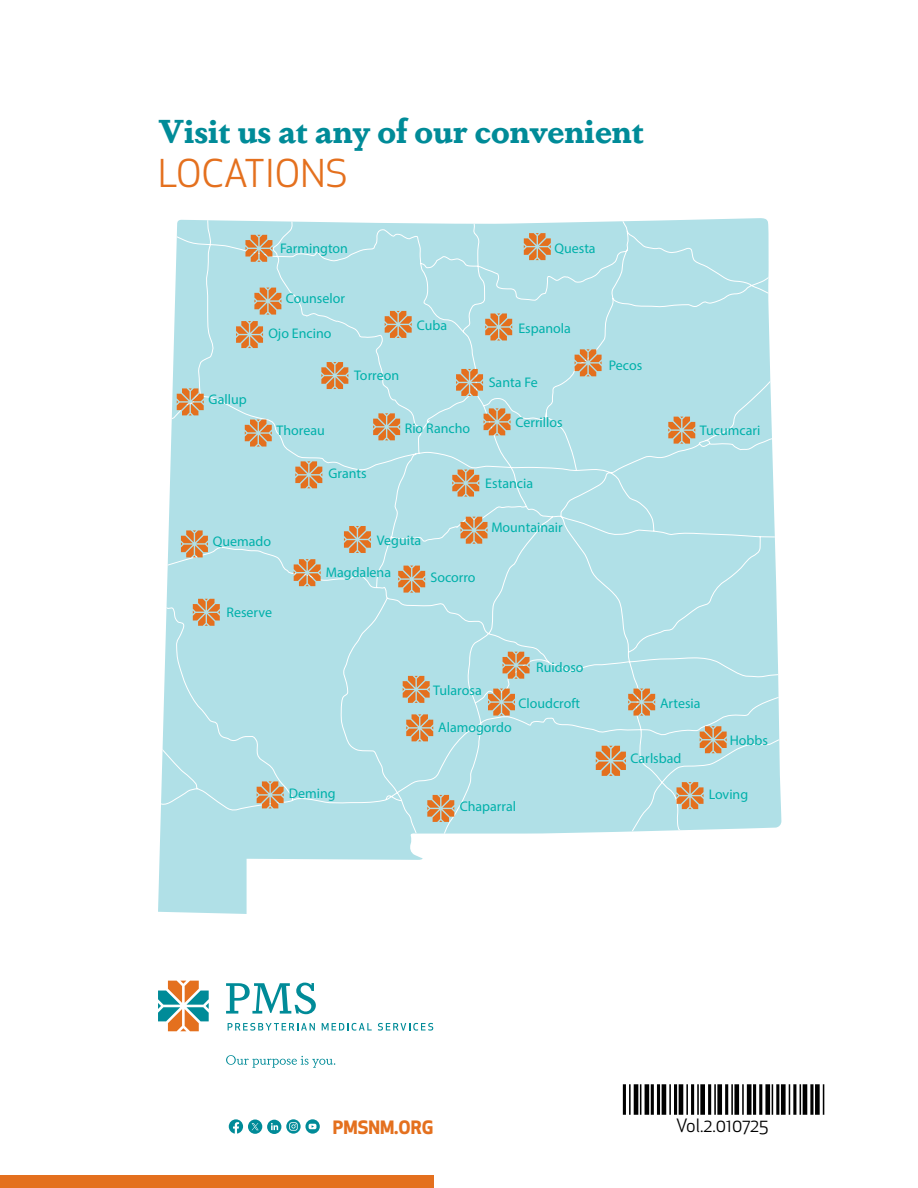
<style>
.page{position:relative;width:918px;height:1188px;background:#fff}
.page>*{position:absolute;margin:0;border:0;box-sizing:border-box;transform-origin:0 0}
.t1{font:37.5px "Apex New";color:#e4701e}
.t2{font:700 33px "Dapifer";color:#008b98}
.t3{font:18px "Apex New";color:#000}
.t4{font:700 18px "Apex New";color:#e4701e}
.t5{font:13.95px "Myriad Pro";color:#00b0aa}
</style>
<div class="page">
<svg style="left:158px;top:836px;width:265px;height:78px"></svg>
<svg style="left:160px;top:218px;width:621px;height:618px"></svg>
<svg style="left:177px;top:388px;width:27px;height:27px"></svg>
<svg style="left:295px;top:461px;width:27px;height:27px"></svg>
<svg style="left:596px;top:746px;width:30px;height:30px"></svg>
<svg style="left:461px;top:517px;width:27px;height:27px"></svg>
<svg style="left:254px;top:288px;width:27px;height:27px"></svg>
<svg style="left:245px;top:420px;width:27px;height:27px"></svg>
<svg style="left:181px;top:530px;width:27px;height:27px"></svg>
<svg style="left:398px;top:566px;width:27px;height:27px"></svg>
<svg style="left:257px;top:781px;width:27px;height:27px"></svg>
<svg style="left:427px;top:795px;width:27px;height:27px"></svg>
<svg style="left:677px;top:782px;width:27px;height:27px"></svg>
<svg style="left:406px;top:714px;width:27px;height:27px"></svg>
<svg style="left:236px;top:321px;width:27px;height:27px"></svg>
<svg style="left:403px;top:676px;width:27px;height:27px"></svg>
<svg style="left:503px;top:652px;width:27px;height:27px"></svg>
<svg style="left:488px;top:689px;width:27px;height:27px"></svg>
<svg style="left:628px;top:689px;width:27px;height:27px"></svg>
<svg style="left:700px;top:726px;width:27px;height:27px"></svg>
<svg style="left:193px;top:599px;width:27px;height:27px"></svg>
<svg style="left:294px;top:559px;width:27px;height:27px"></svg>
<svg style="left:344px;top:526px;width:27px;height:27px"></svg>
<svg style="left:452px;top:470px;width:27px;height:27px"></svg>
<svg style="left:668px;top:417px;width:27px;height:27px"></svg>
<svg style="left:484px;top:408px;width:27px;height:27px"></svg>
<svg style="left:575px;top:349px;width:27px;height:27px"></svg>
<svg style="left:456px;top:369px;width:27px;height:27px"></svg>
<svg style="left:373px;top:413px;width:27px;height:27px"></svg>
<svg style="left:321px;top:362px;width:27px;height:27px"></svg>
<svg style="left:385px;top:311px;width:27px;height:27px"></svg>
<svg style="left:524px;top:233px;width:27px;height:27px"></svg>
<svg style="left:485px;top:313px;width:27px;height:27px"></svg>
<svg style="left:245px;top:235px;width:27px;height:27px"></svg>
<div style="left:0;top:1176px;width:433px;height:12px;background:#e4701e"></div>
<svg style="left:158px;top:981px;width:51px;height:50px"></svg>
<svg style="left:226px;top:983px;width:90px;height:31px"></svg>
<svg style="left:228px;top:1023px;width:87px;height:8px"></svg>
<svg style="left:322px;top:1023px;width:50px;height:8px"></svg>
<svg style="left:378px;top:1023px;width:55px;height:8px"></svg>
<svg style="left:226px;top:1055px;width:109px;height:13px"></svg>
<svg style="left:229px;top:1119px;width:91px;height:15px"></svg>
<svg style="left:623px;top:1084px;width:201px;height:31px"></svg>
<p class="t2" style="left:158px;top:107px;width:487px">Visit us at any of our convenient</p>
<p class="t1" style="left:158px;top:149px;width:191px">LOCATIONS</p>
<p class="t5" style="left:209px;top:391px;width:40px">Gallup</p>
<p class="t5" style="left:280px;top:240px;width:70px">Farmington</p>
<p class="t5" style="left:286px;top:290px;width:61px">Counselor</p>
<p class="t5" style="left:268px;top:324px;width:65px">Ojo Encino</p>
<p class="t5" style="left:354px;top:367px;width:47px">Torreon</p>
<p class="t5" style="left:417px;top:317px;width:32px">Cuba</p>
<p class="t5" style="left:276px;top:422px;width:50px">Thoreau</p>
<p class="t5" style="left:405px;top:420px;width:67px">Rio Rancho</p>
<p class="t5" style="left:554px;top:240px;width:43px">Questa</p>
<p class="t5" style="left:518px;top:320px;width:54px">Espanola</p>
<p class="t5" style="left:489px;top:373px;width:51px">Santa Fe</p>
<p class="t5" style="left:516px;top:413px;width:49px">Cerrillos</p>
<p class="t5" style="left:213px;top:533px;width:60px">Quemado</p>
<p class="t5" style="left:227px;top:604px;width:47px">Reserve</p>
<p class="t5" style="left:328px;top:464px;width:40px">Grants</p>
<p class="t5" style="left:377px;top:532px;width:46px">Veguita</p>
<p class="t5" style="left:326px;top:564px;width:67px">Magdalena</p>
<p class="t5" style="left:430px;top:569px;width:47px">Socorro</p>
<p class="t5" style="left:485px;top:474px;width:49px">Estancia</p>
<p class="t5" style="left:491px;top:518px;width:73px">Mountainair</p>
<p class="t5" style="left:609px;top:356px;width:35px">Pecos</p>
<p class="t5" style="left:700px;top:422px;width:62px">Tucumcari</p>
<p class="t5" style="left:289px;top:784px;width:48px">Deming</p>
<p class="t5" style="left:536px;top:659px;width:49px">Ruidoso</p>
<p class="t5" style="left:433px;top:682px;width:50px">Tularosa</p>
<p class="t5" style="left:438px;top:718px;width:75px">Alamogordo</p>
<p class="t5" style="left:518px;top:695px;width:63px">Cloudcroft</p>
<p class="t5" style="left:460px;top:798px;width:58px">Chaparral</p>
<p class="t5" style="left:660px;top:695px;width:42px">Artesia</p>
<p class="t5" style="left:631px;top:749px;width:52px">Carlsbad</p>
<p class="t5" style="left:730px;top:732px;width:40px">Hobbs</p>
<p class="t5" style="left:709px;top:785px;width:41px">Loving</p>
<p class="t4" style="left:333px;top:1114px;width:102px">PMSNM.ORG</p>
<p class="t3" style="left:676px;top:1114px;width:94px">Vol.2.010725</p>
</div>
